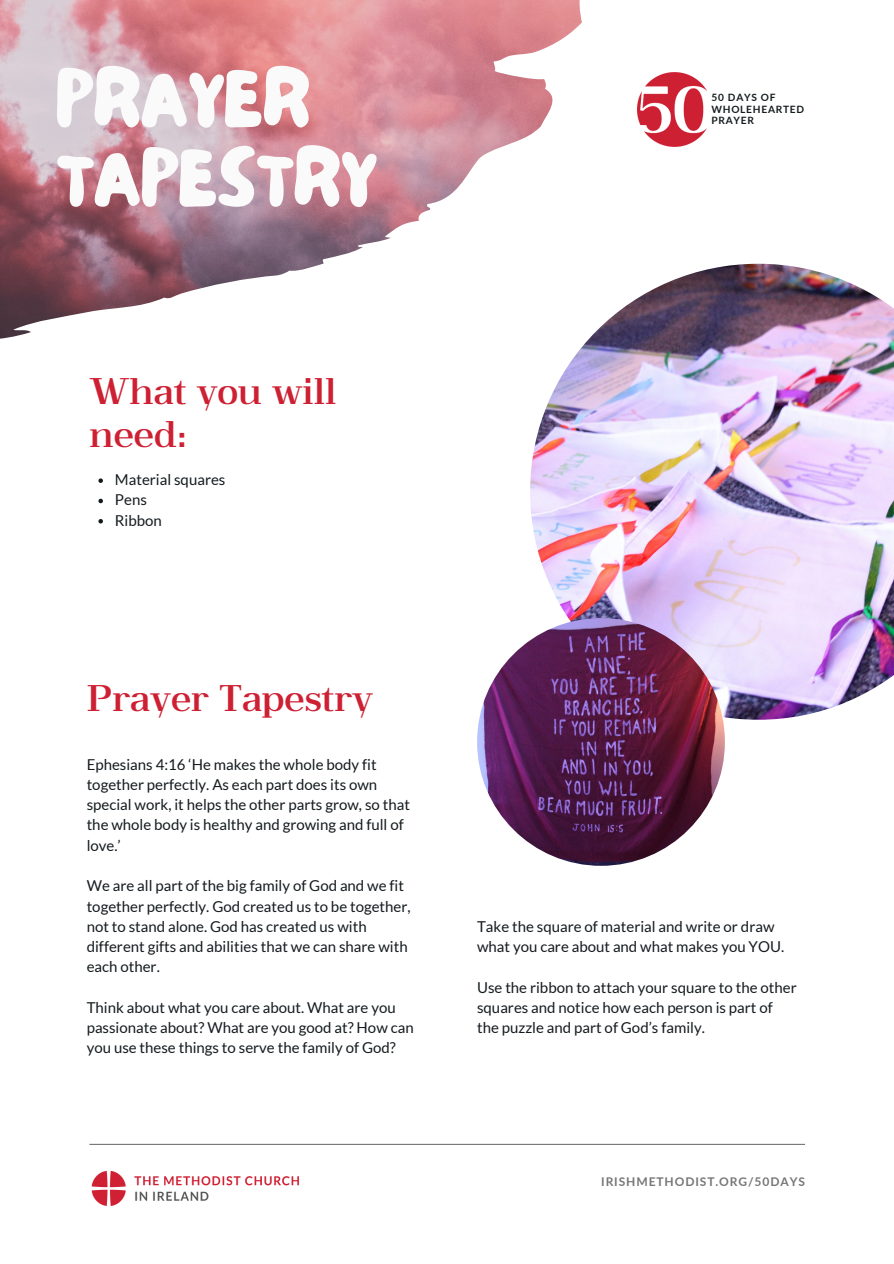
<style>
.page{position:relative;width:894px;height:1264px;background:#fff}
.page>*{position:absolute;margin:0;border:0;box-sizing:border-box;transform-origin:0 0}
.t1{font:80.1px/79.2px "NF Lepetitcochon Regular";color:#fafafa}
.t2{font:36px/42.8px "OC Rey Bold";color:#ce2033}
.t3{font:15px/20.2px "Lato";color:#141b1e}
.t4{font:700 12px "Lato";letter-spacing:.075em;color:#777676}
.t5{font:700 10.05px "Lato";letter-spacing:.075em;color:#141b1e}
</style>
<div class="page">
<hr style="left:89px;top:1143px;width:715px;height:1px;background:#777676">
<img style="left:91px;top:1170px;width:208px;height:36px">
<img style="left:637px;top:72px;width:70px;height:75px">
<img style="left:0;top:0;width:581px;height:339px">
<svg style="left:98px;top:478px;width:5px;height:5px"></svg>
<svg style="left:98px;top:498px;width:5px;height:5px"></svg>
<svg style="left:98px;top:519px;width:5px;height:4px"></svg>
<img style="left:530px;top:264px;width:363px;height:455px">
<img style="left:477px;top:618px;width:247px;height:247px;border-radius:50%">
<p class="t1" style="left:56px;top:66px;width:322px">PRAYER<br>TAPESTRY</p>
<p class="t5" style="left:711px;top:91px;width:66px">50 DAYS OF</p>
<p class="t5" style="left:711px;top:103px;width:94px">WHOLEHEARTED</p>
<p class="t5" style="left:711px;top:114px;width:44px">PRAYER</p>
<p class="t2" style="left:89px;top:369px;width:249px">What you will need:</p>
<p class="t3" style="left:115px;top:469px;width:112px">Material squares</p>
<p class="t3" style="left:115px;top:489px;width:33px">Pens</p>
<p class="t3" style="left:115px;top:510px;width:48px">Ribbon</p>
<p class="t2" style="left:87px;top:676px;width:288px">Prayer Tapestry</p>
<p class="t3" style="left:87px;top:753px;width:325px">Ephesians 4:16 ‘He makes the whole body fit together perfectly. As each part does its own special work, it helps the other parts grow, so that the whole body is healthy and growing and full of love.’</p>
<p class="t3" style="left:87px;top:875px;width:325px">We are all part of the big family of God and we fit together perfectly. God created us to be together, not to stand alone. God has created us with different gifts and abilities that we can share with each other.</p>
<p class="t3" style="left:87px;top:996px;width:328px">Think about what you care about. What are you passionate about? What are you good at? How can you use these things to serve the family of God?</p>
<p class="t3" style="left:477px;top:915px;width:308px">Take the square of material and write or draw what you care about and what makes you YOU.</p>
<p class="t3" style="left:477px;top:976px;width:321px">Use the ribbon to attach your square to the other squares and notice how each person is part of the puzzle and part of God’s family.</p>
<p class="t4" style="left:601px;top:1173px;width:205px">IRISHMETHODIST.ORG/50DAYS</p>
</div>
